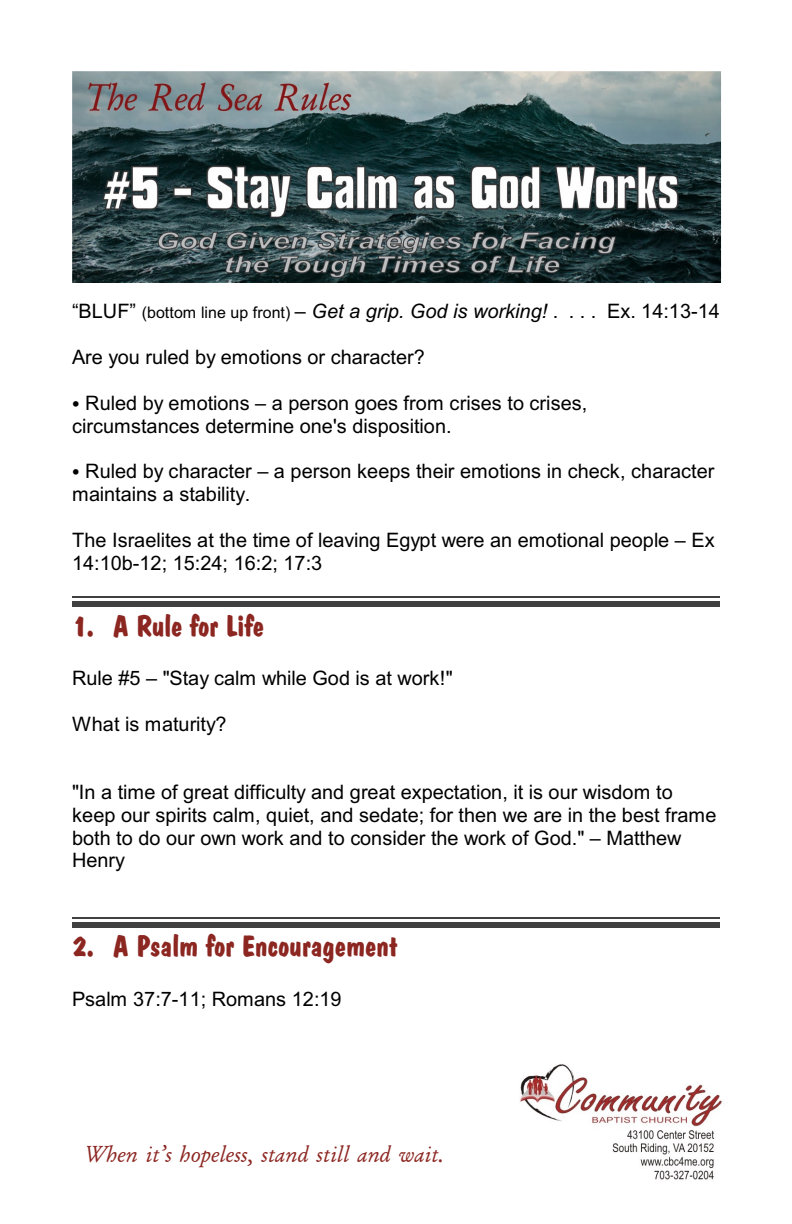
<style>
.page{position:relative;width:792px;height:1224px;background:#fff}
.page>*{position:absolute;margin:0;border:0;box-sizing:border-box;transform-origin:0 0}
.t1{font:30px "Dom Bold BT";color:#8c2621}
.t2{font:30px "Aegyptus";letter-spacing:.01em;color:#8c2621}
.t3{font:20px/22.8px "Arial";color:#000}
.s1{font-size:16px}
.s2{font-style:italic}
</style>
<div class="page">
<img style="left:520px;top:1064px;width:202px;height:116px">
<img style="left:72px;top:72px;width:650px;height:210px">
<hr style="left:72px;top:596px;width:648px;height:2px;background:#404040">
<div style="left:72px;top:602px;width:648px;height:5px;background:#404040"></div>
<hr style="left:72px;top:917px;width:648px;height:2px;background:#404040">
<div style="left:72px;top:923px;width:648px;height:5px;background:#404040"></div>
<p class="t3" style="left:72px;top:302px;width:649px">“BLUF” <span class="s1">(bottom line up front)</span> – <span class="s2">Get a grip. God is working!</span> . . . . Ex. 14:13-14</p>
<p class="t3" style="left:72px;top:348px;width:354px">Are you ruled by emotions or character?</p>
<p class="t3" style="left:72px;top:393px;width:517px;text-indent:13px">Ruled by emotions – a person goes from crises to crises, circumstances determine one's disposition.</p>
<p class="t3" style="left:72px;top:462px;width:644px;text-indent:13px">Ruled by character – a person keeps their emotions in check, character maintains a stability.</p>
<p class="t3" style="left:72px;top:530px;width:644px">The Israelites at the time of leaving Egypt were an emotional people – Ex<br>14:10b-12; 15:24; 16:2; 17:3</p>
<h1 class="t1" style="left:72px;top:613px;width:193px">1. A Rule for Life</h1>
<p class="t3" style="left:72px;top:668px;width:382px">Rule #5 – "Stay calm while God is at work!"</p>
<p class="t3" style="left:72px;top:714px;width:156px">What is maturity?</p>
<p class="t3" style="left:72px;top:782px;width:646px">"In a time of great difficulty and great expectation, it is our wisdom to keep our spirits calm, quiet, and sedate; for then we are in the best frame both to do our own work and to consider the work of God." – Matthew Henry</p>
<h1 class="t1" style="left:72px;top:934px;width:327px">2. A Psalm for Encouragement</h1>
<p class="t3" style="left:72px;top:989px;width:271px">Psalm 37:7-11; Romans 12:19</p>
<h1 class="t2" style="left:84px;top:1139px;width:362px">When it’s hopeless, stand still and wait.</h1>
</div>
